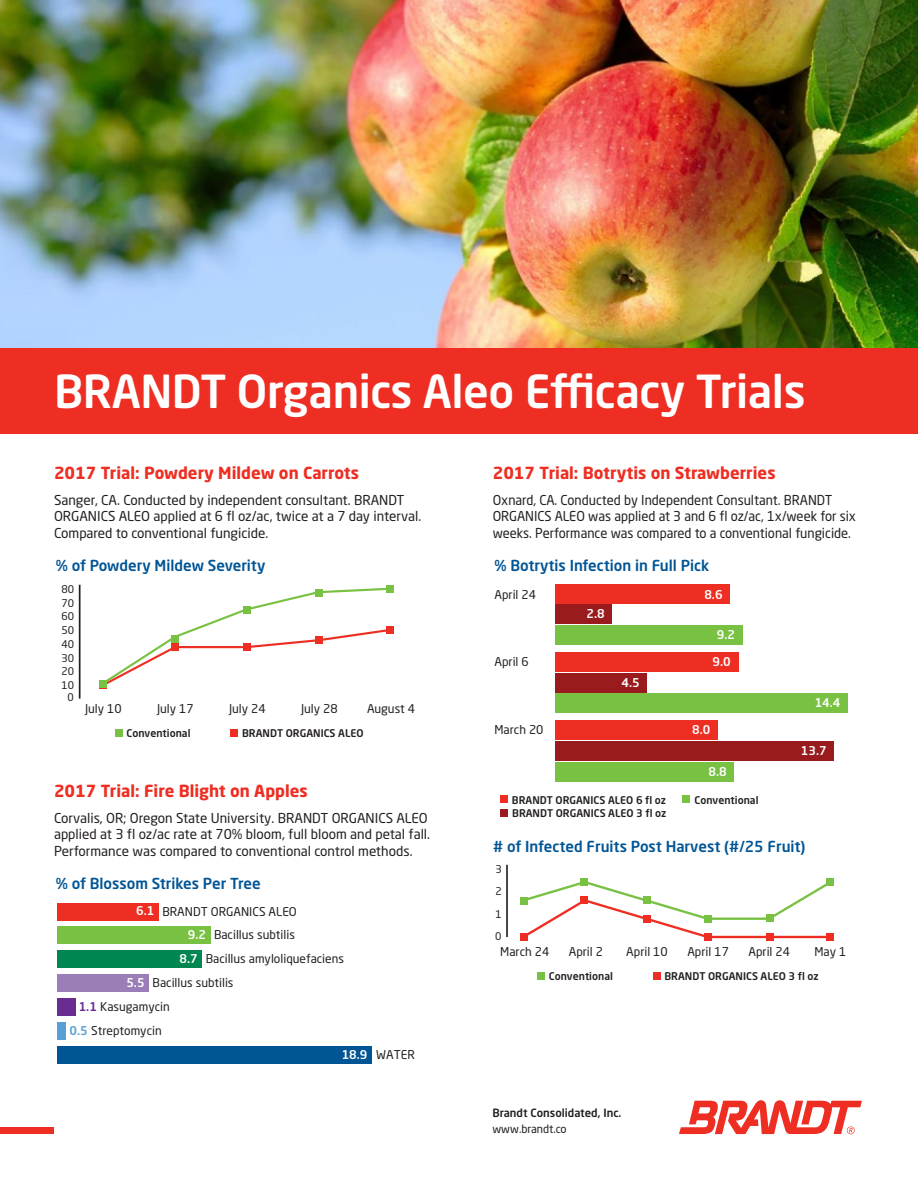
<style>
.page{position:relative;width:918px;height:1188px;background:#fff}
.page>*{position:absolute;margin:0;border:0;box-sizing:border-box;transform-origin:0 0}
.t1{font:500 45px "Neo Sans Pro";letter-spacing:-.01em;color:#fff}
.t2{font:700 16.5px "Neo Sans Pro";color:#ee2e22}
.t3{font:500 15px "Neo Sans Pro";color:#005595}
.t4{font:13.5px/16.5px "Neo Sans Pro";color:#231f20}
.t5{font:13.5px/16.5px "Neo Sans Pro";color:#231f20;scale:.96 1}
.t6{font:12px "Neo Sans Pro";color:#231f20}
.t7{font:500 12px "Neo Sans Pro";color:#fff}
.t8{font:500 11.25px "Neo Sans Pro";color:#231f20}
.t9{font:11.25px "Neo Sans Pro";color:#231f20}
.t10{font:500 10.5px/13.4px "Neo Sans Pro";color:#231f20}
.t11{font:10.5px "Neo Sans Pro";color:#231f20}
.s1{font-weight:500;color:#692c91}
.s2{font-weight:500;color:#56a0d5}
</style>
<div class="page">
<img style="left:0;top:0;width:918px;height:348px">
<div style="left:0;top:1128px;width:54px;height:6px;background:#ee2e22"></div>
<svg style="left:679px;top:1100px;width:183px;height:34px"></svg>
<div style="left:0;top:348px;width:918px;height:86px;background:#ee2e22"></div>
<hr style="left:79px;top:585px;width:2px;height:114px;background:#231f20">
<svg style="left:106px;top:587px;width:287px;height:97px"></svg>
<div style="left:171px;top:635px;width:8px;height:7px;background:#79c142"></div>
<div style="left:171px;top:643px;width:8px;height:8px;background:#ee2e22"></div>
<div style="left:100px;top:681px;width:7px;height:8px;background:#79c142"></div>
<div style="left:100px;top:680px;width:7px;height:7px;background:#79c142"></div>
<div style="left:243px;top:606px;width:8px;height:8px;background:#79c142"></div>
<div style="left:315px;top:590px;width:7px;height:7px;background:#79c142"></div>
<div style="left:386px;top:585px;width:8px;height:7px;background:#79c142"></div>
<div style="left:386px;top:626px;width:8px;height:8px;background:#ee2e22"></div>
<div style="left:315px;top:636px;width:7px;height:7px;background:#ee2e22"></div>
<div style="left:243px;top:643px;width:8px;height:8px;background:#ee2e22"></div>
<div style="left:115px;top:729px;width:7px;height:8px;background:#79c142"></div>
<div style="left:231px;top:729px;width:7px;height:8px;background:#ee2e22"></div>
<div style="left:57px;top:903px;width:102px;height:18px;background:#ee2e22"></div>
<div style="left:57px;top:927px;width:153px;height:17px;background:#79c142"></div>
<div style="left:57px;top:950px;width:145px;height:18px;background:#008751"></div>
<div style="left:57px;top:974px;width:92px;height:18px;background:#9b7db8"></div>
<div style="left:57px;top:998px;width:18px;height:18px;background:#692c91"></div>
<div style="left:57px;top:1022px;width:8px;height:18px;background:#56a0d5"></div>
<div style="left:57px;top:1046px;width:315px;height:17px;background:#005595"></div>
<div style="left:556px;top:625px;width:187px;height:19px;background:#79c142"></div>
<div style="left:556px;top:694px;width:292px;height:19px;background:#79c142"></div>
<div style="left:556px;top:762px;width:178px;height:19px;background:#79c142"></div>
<div style="left:556px;top:605px;width:56px;height:19px;background:#991b1e"></div>
<div style="left:556px;top:673px;width:91px;height:19px;background:#991b1e"></div>
<div style="left:556px;top:741px;width:278px;height:20px;background:#991b1e"></div>
<div style="left:556px;top:584px;width:174px;height:19px;background:#ee2e22"></div>
<div style="left:556px;top:652px;width:183px;height:20px;background:#ee2e22"></div>
<div style="left:556px;top:721px;width:162px;height:19px;background:#ee2e22"></div>
<div style="left:501px;top:796px;width:7px;height:7px;background:#ee2e22"></div>
<div style="left:501px;top:809px;width:7px;height:7px;background:#991b1e"></div>
<div style="left:683px;top:796px;width:7px;height:7px;background:#79c142"></div>
<hr style="left:506px;top:865px;width:2px;height:72px;background:#231f20">
<svg style="left:520px;top:879px;width:307px;height:61px"></svg>
<div style="left:767px;top:914px;width:7px;height:8px;background:#79c142"></div>
<div style="left:643px;top:897px;width:8px;height:7px;background:#79c142"></div>
<div style="left:581px;top:897px;width:7px;height:7px;background:#ee2e22"></div>
<div style="left:581px;top:878px;width:7px;height:8px;background:#79c142"></div>
<div style="left:520px;top:898px;width:8px;height:7px;background:#79c142"></div>
<div style="left:705px;top:915px;width:7px;height:7px;background:#79c142"></div>
<div style="left:827px;top:878px;width:7px;height:8px;background:#79c142"></div>
<div style="left:643px;top:915px;width:8px;height:7px;background:#ee2e22"></div>
<div style="left:520px;top:933px;width:8px;height:8px;background:#ee2e22"></div>
<div style="left:705px;top:933px;width:7px;height:8px;background:#ee2e22"></div>
<div style="left:767px;top:933px;width:7px;height:8px;background:#ee2e22"></div>
<div style="left:827px;top:933px;width:7px;height:8px;background:#ee2e22"></div>
<div style="left:537px;top:972px;width:8px;height:8px;background:#79c142"></div>
<div style="left:653px;top:972px;width:7px;height:8px;background:#ee2e22"></div>
<h1 class="t1" style="left:54px;top:363px;width:753px">BRANDT Organics Aleo Efficacy Trials</h1>
<p class="t2" style="left:54px;top:462px;width:307px">2017 Trial: Powdery Mildew on Carrots</p>
<p class="t4" style="left:54px;top:491px;width:369px">Sanger, CA. Conducted by independent consultant. BRANDT<br>ORGANICS ALEO applied at 6 fl oz/ac, twice at a 7 day interval.<br>Compared to conventional fungicide.</p>
<p class="t3" style="left:56px;top:556px;width:211px">% of Powdery Mildew Severity</p>
<p class="t11" style="left:61px;top:583px;width:14px">80</p>
<p class="t11" style="left:61px;top:596px;width:14px">70</p>
<p class="t11" style="left:61px;top:610px;width:14px">60</p>
<p class="t11" style="left:61px;top:624px;width:14px">50</p>
<p class="t11" style="left:61px;top:638px;width:14px">40</p>
<p class="t11" style="left:61px;top:651px;width:14px">30</p>
<p class="t11" style="left:61px;top:665px;width:14px">20</p>
<p class="t11" style="left:61px;top:679px;width:14px">10</p>
<p class="t11" style="left:68px;top:691px;width:8px">0</p>
<p class="t6" style="left:85px;top:701px;width:38px">July 10</p>
<p class="t6" style="left:157px;top:701px;width:38px">July 17</p>
<p class="t6" style="left:229px;top:701px;width:38px">July 24</p>
<p class="t6" style="left:301px;top:701px;width:38px">July 28</p>
<p class="t6" style="left:367px;top:701px;width:50px">August 4</p>
<p class="t10" style="left:126px;top:727px;width:66px">Conventional</p>
<p class="t10" style="left:242px;top:727px;width:123px">BRANDT ORGANICS ALEO</p>
<p class="t2" style="left:54px;top:780px;width:255px">2017 Trial: Fire Blight on Apples</p>
<p class="t4" style="left:54px;top:809px;width:378px">Corvalis, OR; Oregon State University. BRANDT ORGANICS ALEO applied at 3 fl oz/ac rate at 70% bloom, full bloom and petal fall.<br>Performance was compared to conventional control methods.</p>
<p class="t3" style="left:56px;top:874px;width:207px">% of Blossom Strikes Per Tree</p>
<p class="t6" style="left:162px;top:904px;width:136px">BRANDT ORGANICS ALEO</p>
<p class="t6" style="left:214px;top:927px;width:82px">Bacillus subtilis</p>
<p class="t6" style="left:206px;top:951px;width:140px">Bacillus amyloliquefaciens</p>
<p class="t6" style="left:153px;top:976px;width:82px">Bacillus subtilis</p>
<p class="t6" style="left:79px;top:999px;width:93px"><span class="s1">1.1</span> Kasugamycin</p>
<p class="t6" style="left:70px;top:1023px;width:94px"><span class="s2">0.5</span> Streptomycin</p>
<p class="t6" style="left:376px;top:1047px;width:40px">WATER</p>
<p class="t7" style="left:136px;top:903px;width:20px">6.1</p>
<p class="t7" style="left:188px;top:927px;width:20px">9.2</p>
<p class="t7" style="left:180px;top:951px;width:20px">8.7</p>
<p class="t7" style="left:126px;top:975px;width:20px">5.5</p>
<p class="t7" style="left:342px;top:1047px;width:27px">18.9</p>
<p class="t2" style="left:493px;top:462px;width:284px">2017 Trial: Botrytis on Strawberries</p>
<p class="t5" style="left:493px;top:491px;width:380px">Oxnard, CA. Conducted by Independent Consultant. BRANDT<br>ORGANICS ALEO was applied at 3 and 6 fl oz/ac, 1x/week for six weeks. Performance was compared to a conventional fungicide.</p>
<p class="t3" style="left:494px;top:556px;width:216px">% Botrytis Infection in Full Pick</p>
<p class="t6" style="left:494px;top:587px;width:43px">April 24</p>
<p class="t7" style="left:704px;top:587px;width:20px">8.6</p>
<p class="t7" style="left:717px;top:627px;width:20px">9.2</p>
<p class="t7" style="left:712px;top:654px;width:20px">9.0</p>
<p class="t7" style="left:587px;top:606px;width:20px">2.8</p>
<p class="t6" style="left:494px;top:654px;width:36px">April 6</p>
<p class="t6" style="left:494px;top:723px;width:51px">March 20</p>
<p class="t7" style="left:621px;top:675px;width:20px">4.5</p>
<p class="t7" style="left:692px;top:722px;width:20px">8.0</p>
<p class="t7" style="left:708px;top:764px;width:20px">8.8</p>
<p class="t10" style="left:512px;top:793px;width:156px">BRANDT ORGANICS ALEO 6 fl oz<br>BRANDT ORGANICS ALEO 3 fl oz</p>
<p class="t10" style="left:694px;top:793px;width:66px">Conventional</p>
<p class="t7" style="left:815px;top:695px;width:27px">14.4</p>
<p class="t7" style="left:801px;top:743px;width:27px">13.7</p>
<p class="t3" style="left:493px;top:837px;width:314px"># of Infected Fruits Post Harvest (#/25 Fruit)</p>
<p class="t11" style="left:495px;top:862px;width:8px">3</p>
<p class="t11" style="left:495px;top:885px;width:8px">2</p>
<p class="t11" style="left:495px;top:908px;width:8px">1</p>
<p class="t11" style="left:495px;top:929px;width:8px">0</p>
<p class="t6" style="left:500px;top:944px;width:51px">March 24</p>
<p class="t6" style="left:569px;top:944px;width:36px">April 2</p>
<p class="t6" style="left:626px;top:944px;width:43px">April 10</p>
<p class="t6" style="left:687px;top:944px;width:43px">April 17</p>
<p class="t6" style="left:748px;top:944px;width:43px">April 24</p>
<p class="t6" style="left:814px;top:944px;width:33px">May 1</p>
<p class="t10" style="left:549px;top:970px;width:66px">Conventional</p>
<p class="t10" style="left:664px;top:970px;width:156px">BRANDT ORGANICS ALEO 3 fl oz</p>
<p class="t8" style="left:492px;top:1106px;width:131px">Brandt Consolidated, Inc.</p>
<p class="t9" style="left:492px;top:1122px;width:76px">www.brandt.co</p>
</div>
